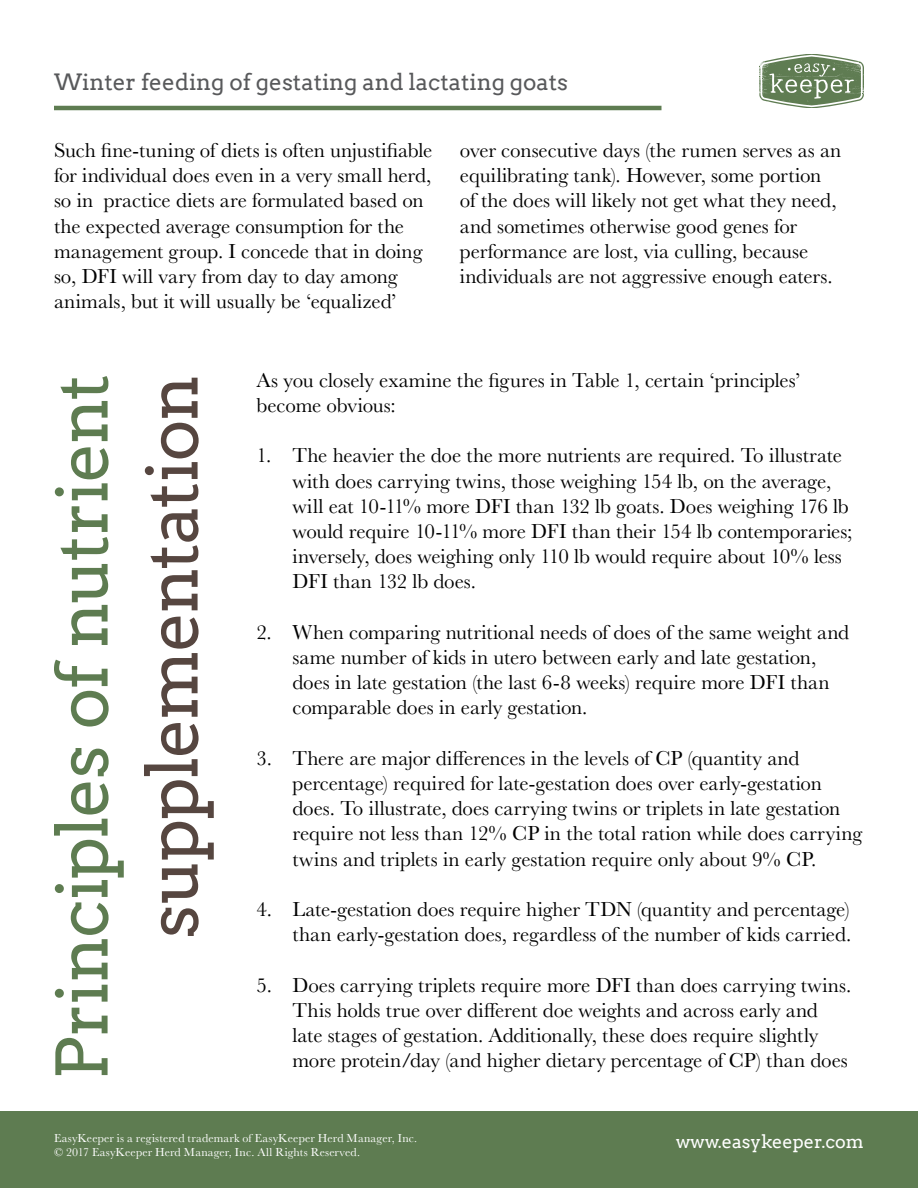
<style>
.page{position:relative;width:918px;height:1188px;background:#fff}
.page>*{position:absolute;margin:0;border:0;box-sizing:border-box;transform-origin:0 0}
.t1{font:70.5px "Arvo";letter-spacing:-.025em;color:#5e7c51}
.t2{font:70.5px "Arvo";letter-spacing:-.03em;color:#564640}
.t3{font:22.5px "Arvo";color:#58595b}
.t4{font:21px/25.2px "Baskerville";color:#000}
.t5{font:18px "Arvo";color:#fff}
.t6{font:12px/14.4px "Baskerville";letter-spacing:.015em;color:#fff}
</style>
<div class="page">
<svg style="left:759px;top:54px;width:105px;height:54px"></svg>
<hr style="left:54px;top:106px;width:608px;height:4px;background:#5e7c51">
<div style="left:1px;top:1112px;width:917px;height:76px;background:#5e7c51"></div>
<p class="t3" style="left:54px;top:68px;width:516px">Winter feeding of gestating and lactating goats</p>
<p class="t4" style="left:54px;top:138px;width:380px">Such fine-tuning of diets is often unjustifiable for individual does even in a very small herd, so in practice diets are formulated based on the expected average consumption for the management group. I concede that in doing so, DFI will vary from day to day among animals, but it will usually be ‘equalized’</p>
<p class="t4" style="left:460px;top:138px;width:383px">over consecutive days (the rumen serves as an equilibrating tank). However, some portion of the does will likely not get what they need, and sometimes otherwise good genes for performance are lost, via culling, because individuals are not aggressive enough eaters.</p>
<h1 class="t1" style="left:40px;top:1080px;width:707px;rotate:-90deg">Principles of nutrient</h1>
<h1 class="t2" style="left:130px;top:939px;width:566px;rotate:-90deg">supplementation</h1>
<p class="t4" style="left:256px;top:368px;width:546px">As you closely examine the figures in Table 1, certain ‘principles’ become obvious:</p>
<p class="t4" style="left:292px;top:443px;width:562px;text-indent:-36px">1. The heavier the doe the more nutrients are required. To illustrate with does carrying twins, those weighing 154 lb, on the average, will eat 10-11% more DFI than 132 lb goats. Does weighing 176 lb would require 10-11% more DFI than their 154 lb contemporaries; inversely, does weighing only 110 lb would require about 10% less DFI than 132 lb does.</p>
<p class="t4" style="left:293px;top:620px;width:558px;text-indent:-36px">2. When comparing nutritional needs of does of the same weight and same number of kids in utero between early and late gestation, does in late gestation (the last 6-8 weeks) require more DFI than comparable does in early gestation.</p>
<p class="t4" style="left:293px;top:746px;width:571px;text-indent:-36px">3. There are major differences in the levels of CP (quantity and percentage) required for late-gestation does over early-gestation does. To illustrate, does carrying twins or triplets in late gestation require not less than 12% CP in the total ration while does carrying twins and triplets in early gestation require only about 9% CP.</p>
<p class="t4" style="left:257px;top:897px;width:596px;text-align:right">4. Late-gestation does require higher TDN (quantity and percentage) than early-gestation does, regardless of the number of kids carried.</p>
<p class="t4" style="left:257px;top:972px;width:596px;text-align:center">5. Does carrying triplets require more DFI than does carrying twins.<br>This holds true over different doe weights and across early and<br>late stages of gestation. Additionally, these does require slightly</p>
<p class="t4" style="left:293px;top:1048px;width:557px">more protein/day (and higher dietary percentage of CP) than does</p>
<p class="t6" style="left:54px;top:1131px;width:365px">EasyKeeper is a registered trademark of EasyKeeper Herd Manager, Inc. © 2017 EasyKeeper Herd Manager, Inc. All Rights Reserved.</p>
<p class="t5" style="left:676px;top:1130px;width:189px">www.easykeeper.com</p>
</div>
